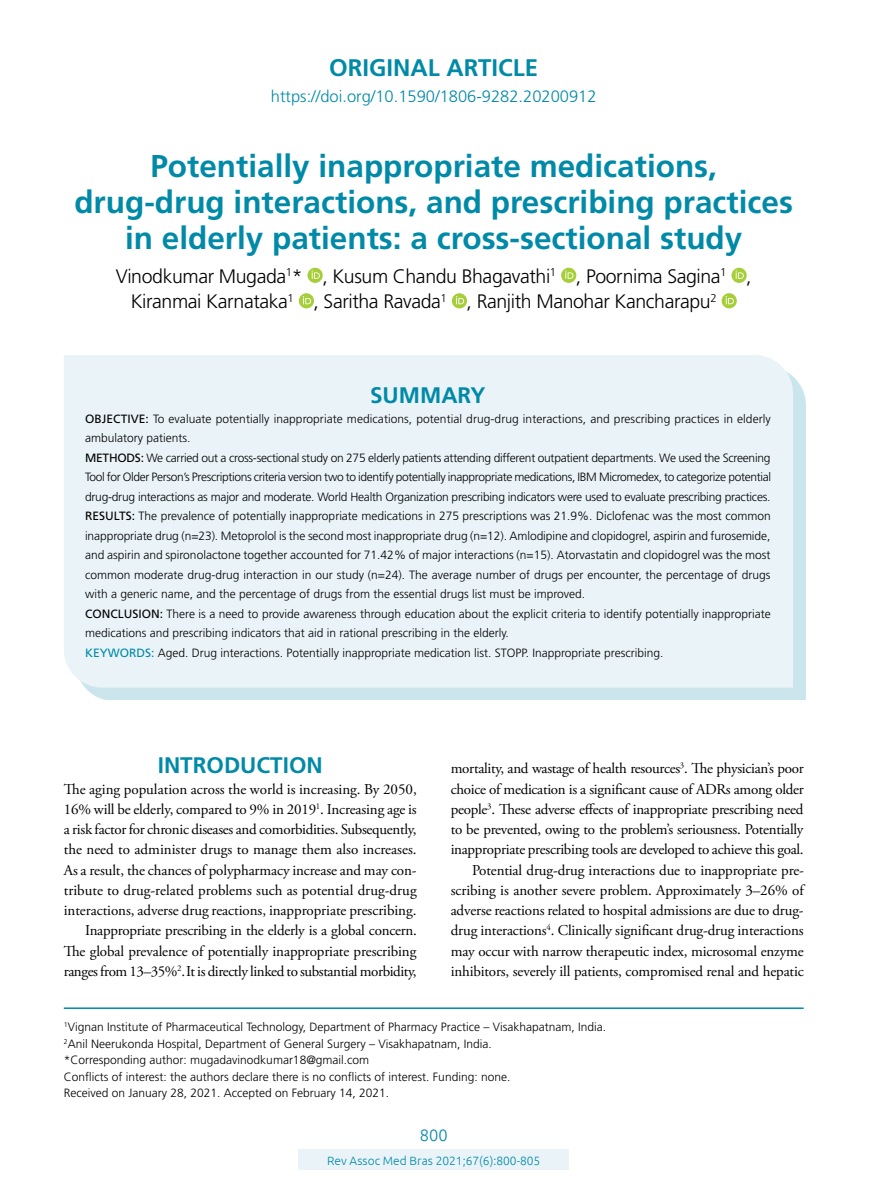
<style>
.page{position:relative;width:893px;height:1191px;background:#fff}
.page>*{position:absolute;margin:0;border:0;box-sizing:border-box;transform-origin:0 0}
.t1{font:700 31.5px/36px "Frutiger LT Std";color:#008aa8;text-align:center}
.t2{font:700 24px "Frutiger LT Std";color:#008aa8}
.t3{font:700 22.5px "Frutiger LT Std";color:#008aa8}
.t4{font:300 19.5px/25.5px "Frutiger LT Std";letter-spacing:-.02em;color:#000}
.t5{font:300 16.5px "Frutiger LT Std";color:#008aa8}
.t6{font:300 16.5px "Ubuntu";color:#008aa8}
.t7{font:15px/20.2px "Adobe Garamond Pro";letter-spacing:-.01em;color:#000;text-align:right}
.t8{font:300 12px/19.5px "Frutiger LT Std";color:#000}
.t9{font:300 12px "Ubuntu";color:#008aa8}
.s1{font-weight:400}
.s2{font-weight:400;color:#008aa8}
</style>
<div class="page">
<div style="left:299px;top:1149px;width:270px;height:21px;background:#eaf3f7"></div>
<div style="left:76px;top:367px;width:729px;height:333px;background:#008aa8;opacity:.21"></div>
<div style="left:64px;top:355px;width:729px;height:332px;background:#eaf3f7"></div>
<svg style="left:308px;top:268px;width:15px;height:15px"></svg>
<svg style="left:312px;top:270px;width:8px;height:9px"></svg>
<div style="left:561px;top:268px;width:15px;height:15px;background:#a6ce39;border-radius:50%"></div>
<svg style="left:565px;top:270px;width:8px;height:9px"></svg>
<svg style="left:731px;top:268px;width:16px;height:15px"></svg>
<svg style="left:736px;top:270px;width:8px;height:9px"></svg>
<div style="left:299px;top:293px;width:15px;height:15px;background:#a6ce39;border-radius:50%"></div>
<svg style="left:303px;top:296px;width:8px;height:8px"></svg>
<div style="left:452px;top:293px;width:15px;height:15px;background:#a6ce39;border-radius:50%"></div>
<svg style="left:456px;top:296px;width:8px;height:8px"></svg>
<svg style="left:722px;top:293px;width:15px;height:15px"></svg>
<svg style="left:726px;top:296px;width:8px;height:8px"></svg>
<hr style="left:64px;top:1007px;width:740px;height:2px;background:#008aa8">
<h2 class="t2" style="left:329px;top:54px;width:210px">ORIGINAL ARTICLE</h2>
<h3 class="t5" style="left:271px;top:87px;width:327px">https://doi.org/10.1590/1806-9282.20200912</h3>
<h1 class="t1" style="left:74px;top:148px;width:720px">Potentially inappropriate medications, drug-drug interactions, and prescribing practices in elderly patients: a cross-sectional study</h1>
<h3 class="t4" style="left:131px;top:264px;width:623px;text-indent:-15px">Vinodkumar Mugada<sup>1</sup>* , Kusum Chandu Bhagavathi<sup>1</sup> , Poornima Sagina<sup>1</sup> ,<br>Kiranmai Karnataka<sup>1</sup> , Saritha Ravada<sup>1</sup> , Ranjith Manohar Kancharapu<sup>2</sup></h3>
<h3 class="t3" style="left:370px;top:382px;width:117px">SUMMARY</h3>
<p class="t8" style="left:85px;top:409px;width:687px"><span class="s1">OBJECTIVE:</span> To evaluate potentially inappropriate medications, potential drug-drug interactions, and prescribing practices in elderly ambulatory patients.<br><span class="s1">METHODS:</span> We carried out a cross-sectional study on 275 elderly patients attending different outpatient departments. We used the Screening Tool for Older Person’s Prescriptions criteria version two to identify potentially inappropriate medications, IBM Micromedex, to categorize potential drug-drug interactions as major and moderate. World Health Organization prescribing indicators were used to evaluate prescribing practices.<br><span class="s1">RESULTS:</span> The prevalence of potentially inappropriate medications in 275 prescriptions was 21.9%. Diclofenac was the most common inappropriate drug (n=23). Metoprolol is the second most inappropriate drug (n=12). Amlodipine and clopidogrel, aspirin and furosemide, and aspirin and spironolactone together accounted for 71.42% of major interactions (n=15). Atorvastatin and clopidogrel was the most common moderate drug-drug interaction in our study (n=24). The average number of drugs per encounter, the percentage of drugs with a generic name, and the percentage of drugs from the essential drugs list must be improved.<br><span class="s1">CONCLUSION:</span> There is a need to provide awareness through education about the explicit criteria to identify potentially inappropriate medications and prescribing indicators that aid in rational prescribing in the elderly.<br><span class="s2">KEYWORDS:</span> Aged. Drug interactions. Potentially inappropriate medication list. STOPP. Inappropriate prescribing.</p>
<h3 class="t3" style="left:158px;top:752px;width:167px">INTRODUCTION</h3>
<p class="t7" style="left:64px;top:779px;width:355px">The aging population across the world is increasing. By 2050, 16% will be elderly, compared to 9% in 2019<sup>1</sup>. Increasing age is a risk factor for chronic diseases and comorbidities. Subsequently, the need to administer drugs to manage them also increases.<br>As a result, the chances of polypharmacy increase and may con&shy;tribute to drug-related problems such as potential drug-drug interactions, adverse drug reactions, inappropriate prescribing.<br>Inappropriate prescribing in the elderly is a global concern.<br>The global prevalence of potentially inappropriate prescribing ranges from 13–35%<sup>2</sup>.It is directly linked to substantial morbidity,</p>
<p class="t7" style="left:451px;top:759px;width:355px">mortality, and wastage of health resources<sup>3</sup>. The physician’s poor choice of medication is a significant cause of ADRs among older people<sup>3</sup>. These adverse effects of inappropriate prescribing need to be prevented, owing to the problem’s seriousness. Potentially inappropriate prescribing tools are developed to achieve this goal.<br>Potential drug-drug interactions due to inappropriate pre&shy;scribing is another severe problem. Approximately 3–26% of adverse reactions related to hospital admissions are due to drug&shy;drug interactions<sup>4</sup>. Clinically significant drug-drug interactions may occur with narrow therapeutic index, microsomal enzyme inhibitors, severely ill patients, compromised renal and hepatic</p>
<p class="t8" style="left:64px;top:1019px;width:544px;line-height:16.5px"><sup>1</sup>Vignan Institute of Pharmaceutical Technology, Department of Pharmacy Practice – Visakhapatnam, India.<br><sup>2</sup>Anil Neerukonda Hospital, Department of General Surgery – Visakhapatnam, India.<br>*Corresponding author: mugadavinodkumar18@gmail.com<br>Conflicts of interest: the authors declare there is no conflicts of interest. Funding: none.<br>Received on January 28, 2021. Accepted on February 14, 2021.</p>
<h3 class="t6" style="left:420px;top:1125px;width:29px">800</h3>
<p class="t9" style="left:327px;top:1153px;width:215px">Rev Assoc Med Bras 2021;67(6):800-805</p>
</div>
